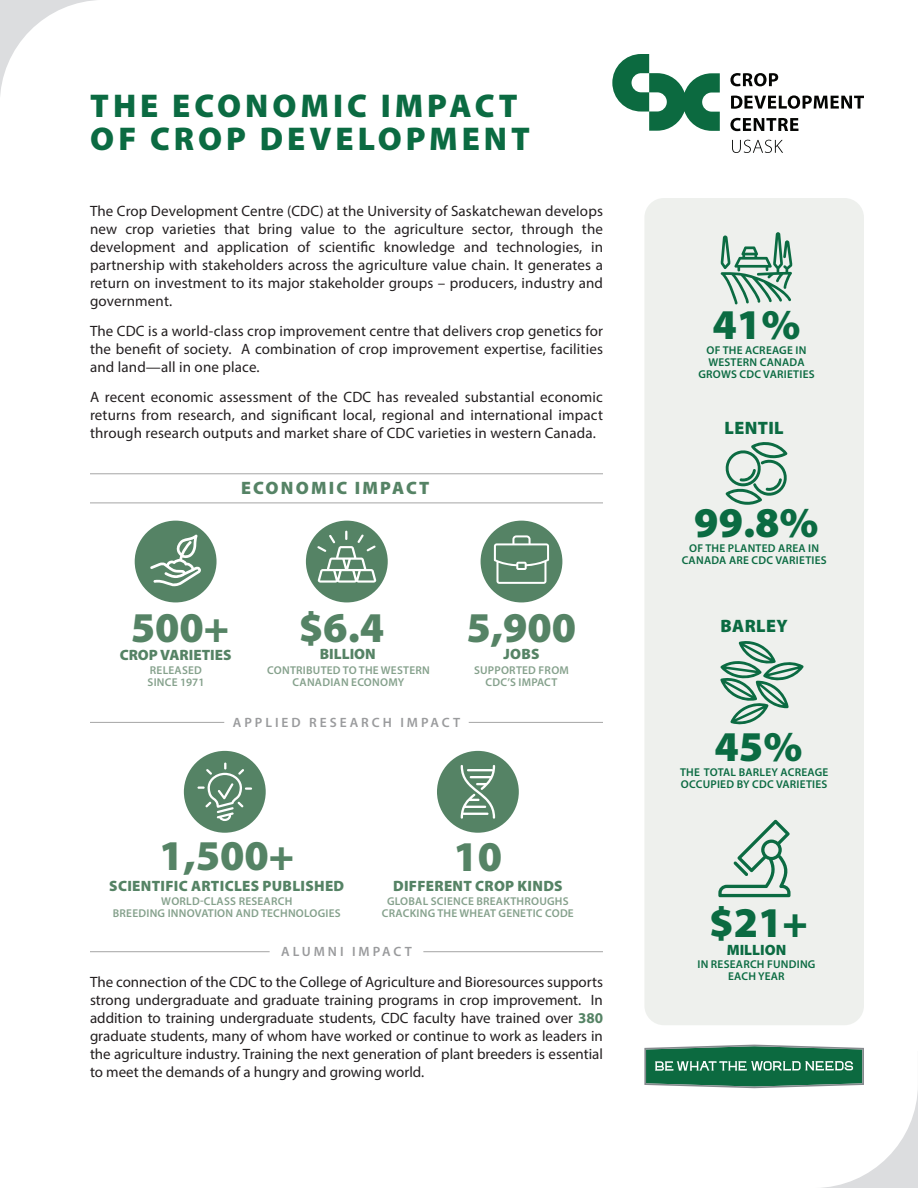
<style>
.page{position:relative;width:918px;height:1188px;background:#fff}
.page>*{position:absolute;margin:0;border:0;box-sizing:border-box;transform-origin:0 0}
.t1{font:900 42.6px "Myriad Pro";color:#558365}
.t2{font:900 42.6px "Myriad Pro";color:#0b6b42}
.t3{font:900 33px/33px "Myriad Pro";letter-spacing:.12em;color:#0b6b42}
.t4{font:900 18px "Myriad Pro";letter-spacing:.12em;color:#558365}
.t5{font:900 18px "Myriad Pro";letter-spacing:.02em;color:#0b6b42}
.t6{font:15px/18px "Myriad Pro";letter-spacing:.01em;color:#231f20;text-align:justify}
.t7{font:900 15px "Myriad Pro";letter-spacing:.02em;color:#558365}
.t8{font:900 15px "Myriad Pro";color:#558365}
.t9{font:900 15px "Myriad Pro";color:#0b6b42}
.t10{font:600 13.5px "Myriad Pro";letter-spacing:.22em;color:#9a9b9d}
.t11{font:600 11.4px/12px "Myriad Pro";letter-spacing:.02em;color:#85a18c;text-align:center}
.t12{font:600 11.4px/12px "Myriad Pro";letter-spacing:.02em;color:#0b6b42;text-align:center}
.s1{font-weight:700;color:#558365}
</style>
<div class="page">
<svg style="left:0;top:0;width:96px;height:95px"></svg>
<div style="left:644px;top:198px;width:220px;height:827px;background:#eef0ed;border-radius:19px"></div>
<div style="left:135px;top:521px;width:82px;height:81px;background:#558365;border-radius:50%"></div>
<svg style="left:150px;top:535px;width:51px;height:51px"></svg>
<div style="left:306px;top:521px;width:82px;height:81px;background:#558365;border-radius:50%"></div>
<svg style="left:317px;top:531px;width:59px;height:52px"></svg>
<div style="left:481px;top:521px;width:81px;height:81px;background:#558365;border-radius:50%"></div>
<svg style="left:494px;top:535px;width:55px;height:49px"></svg>
<svg style="left:721px;top:232px;width:72px;height:72px"></svg>
<div style="left:184px;top:751px;width:82px;height:82px;background:#558365;border-radius:50%"></div>
<svg style="left:197px;top:763px;width:55px;height:58px"></svg>
<hr style="left:90px;top:473px;width:513px;height:1px;background:#a5a5a5">
<hr style="left:90px;top:503px;width:513px;height:1px;background:#a5a5a5">
<hr style="left:90px;top:722px;width:134px;height:1px;background:#a5a5a5">
<hr style="left:469px;top:722px;width:134px;height:1px;background:#a5a5a5">
<hr style="left:90px;top:951px;width:180px;height:1px;background:#a5a5a5">
<hr style="left:423px;top:951px;width:180px;height:1px;background:#a5a5a5">
<div style="left:437px;top:751px;width:82px;height:82px;background:#558365;border-radius:50%"></div>
<svg style="left:461px;top:765px;width:34px;height:54px"></svg>
<svg style="left:725px;top:442px;width:62px;height:63px"></svg>
<svg style="left:718px;top:820px;width:73px;height:77px"></svg>
<svg style="left:720px;top:641px;width:84px;height:84px"></svg>
<svg style="left:644px;top:1045px;width:274px;height:143px"></svg>
<svg style="left:612px;top:54px;width:108px;height:77px"></svg>
<svg style="left:730px;top:73px;width:48px;height:13px"></svg>
<svg style="left:731px;top:95px;width:133px;height:14px"></svg>
<svg style="left:730px;top:118px;width:68px;height:13px"></svg>
<svg style="left:732px;top:140px;width:51px;height:13px"></svg>
<p class="t3" style="left:90px;top:89px;width:441px">THE ECONOMIC IMPACT<br>OF CROP DEVELOPMENT</p>
<p class="t6" style="left:90px;top:202px;width:515px">The Crop Development Centre (CDC) at the University of Saskatchewan develops new crop varieties that bring value to the agriculture sector, through the development and application of scientific knowledge and technologies, in partnership with stakeholders across the agriculture value chain. It generates a return on investment to its major stakeholder groups – producers, industry and government.</p>
<p class="t6" style="left:90px;top:322px;width:515px">The CDC is a world-class crop improvement centre that delivers crop genetics for the benefit of society. A combination of crop improvement expertise, facilities and land—all in one place.</p>
<p class="t6" style="left:90px;top:388px;width:515px">A recent economic assessment of the CDC has revealed substantial economic returns from research, and significant local, regional and international impact through research outputs and market share of CDC varieties in western Canada.</p>
<p class="t4" style="left:241px;top:476px;width:190px">ECONOMIC IMPACT</p>
<p class="t1" style="left:131px;top:599px;width:100px">500+</p>
<p class="t8" style="left:120px;top:645px;width:113px">CROP VARIETIES</p>
<p class="t11" style="left:148px;top:664px;width:58px;text-align:left">RELEASED<br>SINCE 1971</p>
<p class="t1" style="left:299px;top:599px;width:87px">$6.4</p>
<p class="t11" style="left:267px;top:663px;width:164px">CONTRIBUTED TO THE WESTERN<br>CANADIAN ECONOMY</p>
<p class="t8" style="left:320px;top:644px;width:57px">BILLION</p>
<p class="t1" style="left:467px;top:599px;width:111px">5,900</p>
<p class="t11" style="left:474px;top:663px;width:96px">SUPPORTED FROM<br>CDC’S IMPACT</p>
<p class="t7" style="left:503px;top:644px;width:38px">JOBS</p>
<p class="t10" style="left:233px;top:714px;width:229px">APPLIED RESEARCH IMPACT</p>
<p class="t1" style="left:159px;top:827px;width:137px">1,500+</p>
<p class="t11" style="left:161px;top:894px;width:133px">WORLD-CLASS RESEARCH</p>
<p class="t11" style="left:113px;top:906px;width:229px">BREEDING INNOVATION AND TECHNOLOGIES</p>
<p class="t7" style="left:109px;top:875px;width:236px">SCIENTIFIC ARTICLES PUBLISHED</p>
<p class="t1" style="left:454px;top:828px;width:50px">10</p>
<p class="t11" style="left:387px;top:894px;width:183px">GLOBAL SCIENCE BREAKTHROUGHS</p>
<p class="t11" style="left:382px;top:906px;width:193px">CRACKING THE WHEAT GENETIC CODE</p>
<p class="t7" style="left:393px;top:876px;width:171px">DIFFERENT CROP KINDS</p>
<p class="t10" style="left:281px;top:942px;width:132px">ALUMNI IMPACT</p>
<p class="t6" style="left:90px;top:973px;width:515px">The connection of the CDC to the College of Agriculture and Bioresources supports strong undergraduate and graduate training programs in crop improvement. In addition to training undergraduate students, CDC faculty have trained over <span class="s1">380 </span>graduate students, many of whom have worked or continue to work as leaders in the agriculture industry. Training the next generation of plant breeders is essential to meet the demands of a hungry and growing world.</p>
<p class="t2" style="left:713px;top:296px;width:89px">41%</p>
<p class="t12" style="left:698px;top:343px;width:118px">OF THE ACREAGE IN<br>WESTERN CANADA<br>GROWS CDC VARIETIES</p>
<p class="t5" style="left:725px;top:415px;width:61px">LENTIL</p>
<p class="t2" style="left:694px;top:494px;width:126px">99.8%</p>
<p class="t12" style="left:682px;top:542px;width:147px">OF THE PLANTED AREA IN<br>CANADA ARE CDC VARIETIES</p>
<p class="t5" style="left:721px;top:614px;width:69px">BARLEY</p>
<p class="t2" style="left:715px;top:718px;width:89px">45%</p>
<p class="t12" style="left:680px;top:765px;width:150px;text-align:left">THE TOTAL BARLEY ACREAGE<br>OCCUPIED BY CDC VARIETIES</p>
<p class="t2" style="left:709px;top:894px;width:100px">$21+</p>
<p class="t9" style="left:727px;top:940px;width:61px">MILLION</p>
<p class="t12" style="left:697px;top:958px;width:120px">IN RESEARCH FUNDING<br>EACH YEAR</p>
</div>
